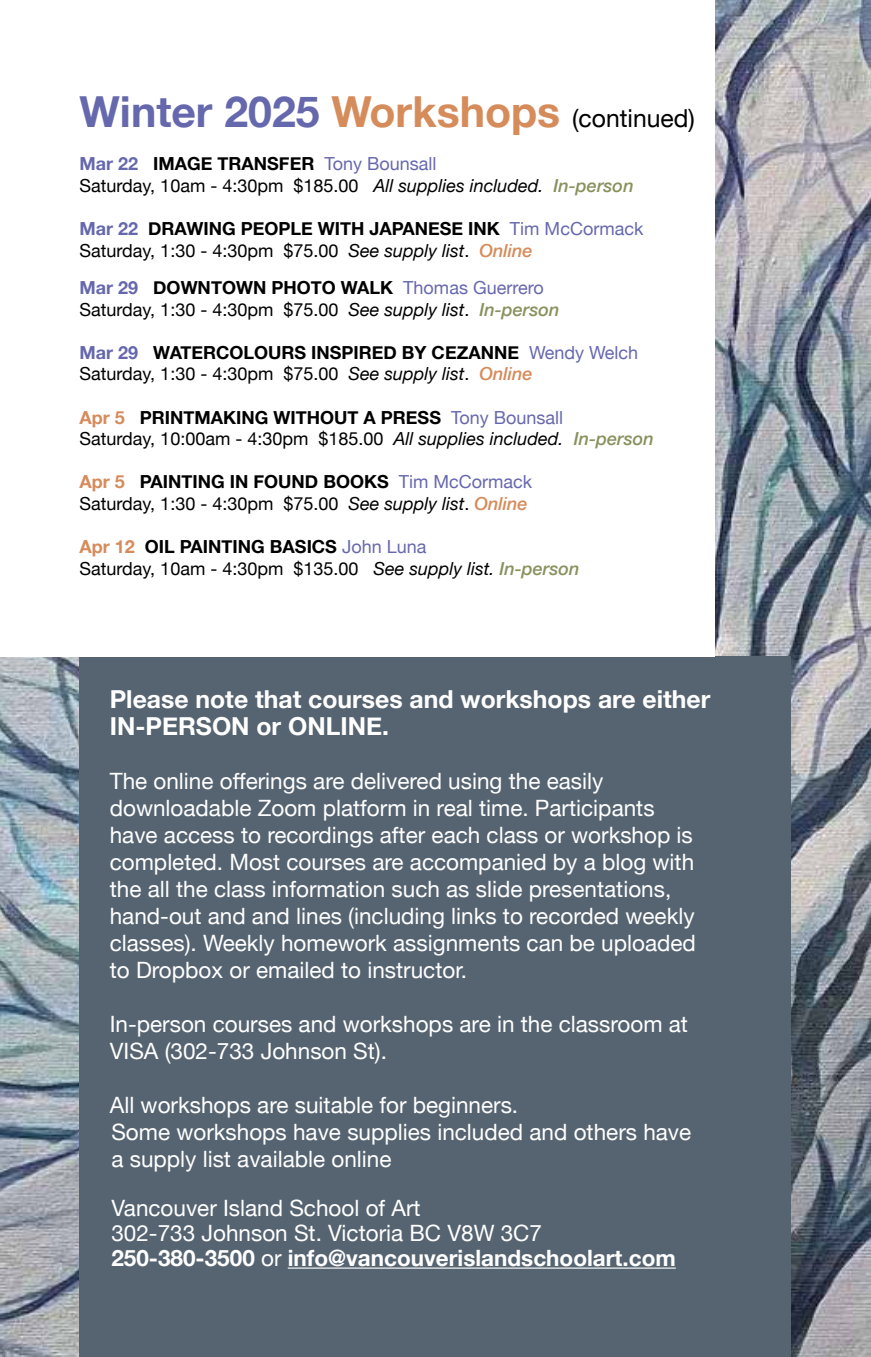
<style>
.page{position:relative;width:871px;height:1357px;background:#fff}
.page>*{position:absolute;margin:0;border:0;box-sizing:border-box;transform-origin:0 0}
.t1{font:700 24.75px/27px "Helvetica Neue";color:#fff}
.t2{font:24.75px "Helvetica Neue";color:#000}
.t3{font:22.5px/27px "Helvetica Neue";color:#fff}
.t4{font:18px/21.6px "Helvetica Neue";color:#000}
.t5{font:700 18px/21.6px "Helvetica Neue";color:#000}
.s1{font-weight:700;font-size:42.75px;color:#6668ad}
.s2{font-weight:700;font-size:42.75px;color:#d68b5b}
.s3{font-weight:700;color:#6668ad}
.s4{font-weight:700}
.s5{color:#6668ad}
.s6{font-style:italic}
.s7{font-weight:500;font-style:italic;color:#89915e}
.s8{font-weight:400;color:#6668ad}
.s9{font-weight:400}
.s10{font-weight:400;font-style:italic}
.s11{font-weight:500;font-style:italic;color:#d68b5b}
.s12{font-weight:700;color:#d68b5b}
</style>
<div class="page">
<img style="left:0;top:0;width:871px;height:1357px">
<div style="left:80px;top:657px;width:711px;height:700px;background:#566471"></div>
<div style="left:0;top:0;width:714px;height:657px;background:#fff"></div>
<hr style="left:288px;top:1267px;width:388px;height:1px;background:#fff">
<p class="t2" style="left:80px;top:100px;width:617px"><span class="s1">Winter 2025</span> <span class="s2">Workshops</span> (continued)</p>
<p class="t4" style="left:80px;top:154px;width:555px"><span class="s3">Mar 22</span> <span class="s4">IMAGE TRANSFER</span> <span class="s5">Tony Bounsall<br></span>Saturday, 10am - 4:30pm $185.00 <span class="s6">All supplies included.</span> <span class="s7">In-person</span></p>
<p class="t5" style="left:80px;top:218px;width:565px"><span class="s5">Mar 22</span> DRAWING PEOPLE WITH JAPANESE INK <span class="s8">Tim McCormack<br></span><span class="s9">Saturday, 1:30 - 4:30pm $75.00</span> <span class="s10">See supply list</span><span class="s9">.</span> <span class="s11">Online</span></p>
<p class="t4" style="left:80px;top:278px;width:481px"><span class="s3">Mar 29</span> <span class="s4">DOWNTOWN PHOTO WALK</span> <span class="s5">Thomas Guerrero<br></span>Saturday, 1:30 - 4:30pm $75.00 <span class="s6">See supply list</span>. <span class="s7">In-person</span></p>
<p class="t5" style="left:80px;top:342px;width:560px"><span class="s5">Mar 29</span> WATERCOLOURS INSPIRED BY CEZANNE <span class="s8">Wendy Welch<br></span><span class="s9">Saturday, 1:30 - 4:30pm $75.00</span> <span class="s10">See supply list</span><span class="s9">.</span> <span class="s11">Online</span></p>
<p class="t4" style="left:80px;top:407px;width:575px"><span class="s12">Apr 5</span> <span class="s4">PRINTMAKING WITHOUT A PRESS</span> <span class="s5">Tony Bounsall<br></span>Saturday, 10:00am - 4:30pm $185.00 <span class="s6">All supplies included.</span> <span class="s7">In-person</span></p>
<p class="t4" style="left:80px;top:472px;width:454px"><span class="s12">Apr 5</span> <span class="s4">PAINTING IN FOUND BOOKS</span> <span class="s5">Tim McCormack<br></span>Saturday, 1:30 - 4:30pm $75.00 <span class="s6">See supply list</span>. <span class="s11">Online</span></p>
<p class="t4" style="left:80px;top:537px;width:501px"><span class="s12">Apr 12</span> <span class="s4">OIL PAINTING BASICS</span> <span class="s5">John Luna<br></span>Saturday, 10am - 4:30pm $135.00 <span class="s6">See supply list.</span> <span class="s7">In-person</span></p>
<p class="t1" style="left:110px;top:687px;width:602px">Please note that courses and workshops are either<br>IN-PERSON or ONLINE.</p>
<p class="t3" style="left:110px;top:769px;width:587px">The online offerings are delivered using the easily downloadable Zoom platform in real time. Participants have access to recordings after each class or workshop is completed. Most courses are accompanied by a blog with the all the class information such as slide presentations, hand-out and and lines (including links to recorded weekly classes). Weekly homework assignments can be uploaded to Dropbox or emailed to instructor.</p>
<p class="t3" style="left:110px;top:1012px;width:580px">In-person courses and workshops are in the classroom at<br>VISA (302-733 Johnson St).</p>
<p class="t3" style="left:110px;top:1093px;width:583px">All workshops are suitable for beginners.<br>Some workshops have supplies included and others have a supply list available online</p>
<p class="t3" style="left:111px;top:1197px;width:566px;line-height:24.8px">Vancouver Island School of Art<br>302-733 Johnson St. Victoria BC V8W 3C7<br><span class="s4">250-380-3500</span> or <span class="s4">info@vancouverislandschoolart.com</span></p>
</div>
